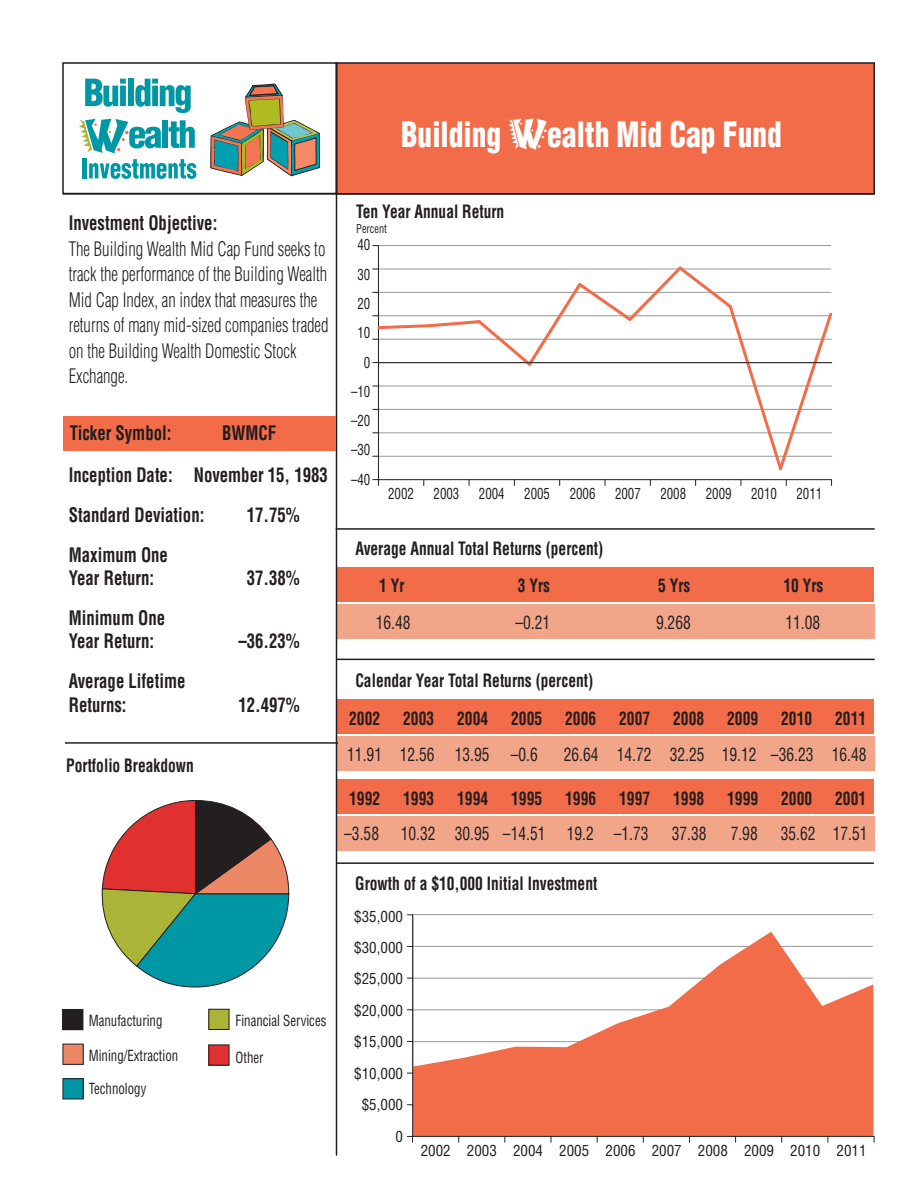
<style>
.page{position:relative;width:918px;height:1188px;background:#fff}
.page>*{position:absolute;margin:0;border:0;box-sizing:border-box;transform-origin:0 0}
.t1{font:900 condensed 34.35px "Helvetica LT Std";color:#fff;scale:.86 1}
.t2{font:300 condensed 19.5px/25.5px "Helvetica LT Std";color:#231f20;scale:.86 1}
.t3{font:700 condensed 19.5px/23.4px "Helvetica LT Std";color:#231f20;scale:.86 1}
.t4{font:700 condensed 19.5px "Helvetica LT Std";color:#201d1e;scale:.86 1}
.t5{font:700 condensed 18px "Helvetica LT Std";color:#231f20;scale:.86 1}
.t6{font:condensed 18px "Helvetica LT Std";color:#231f20;scale:.86 1}
.t7{font:condensed 15px "Helvetica LT Std";color:#231f20;scale:.86 1}
.t8{font:condensed 15px "Helvetica LT Std";color:#231f20}
.t9{font:condensed 12px "Helvetica LT Std";color:#231f20;scale:.86 1}
.s1{font-family:"Whassis ICG Frantic";font-weight:400;font-stretch:normal;font-size:43.5px}
.s2{font-weight:700}
.s3{color:#201d1e}
</style>
<div class="page">
<div style="left:336px;top:63px;width:538px;height:131px;background:#f26c49"></div>
<div style="left:336px;top:62px;width:539px;height:133px;border:1px solid #201d1e"></div>
<div style="left:62px;top:62px;width:275px;height:132px;border:2px solid #201d1e"></div>
<hr style="left:63px;top:193px;width:811px;height:2px;background:#201d1e">
<svg style="left:210px;top:84px;width:110px;height:92px"></svg>
<svg style="left:85px;top:79px;width:41px;height:28px"></svg>
<div style="left:128px;top:79px;width:6px;height:27px;background:#0097a5"></div>
<svg style="left:135px;top:79px;width:56px;height:34px"></svg>
<svg style="left:79px;top:119px;width:117px;height:60px"></svg>
<hr style="left:336px;top:528px;width:538px;height:2px;background:#201d1e">
<hr style="left:337px;top:659px;width:537px;height:1px;background:#201d1e">
<div style="left:336px;top:780px;width:538px;height:34px;background:#f26c49"></div>
<div style="left:337px;top:816px;width:538px;height:35px;background:#f1a68a"></div>
<div style="left:336px;top:700px;width:538px;height:34px;background:#f26c49"></div>
<div style="left:337px;top:736px;width:538px;height:35px;background:#f1a68a"></div>
<div style="left:336px;top:568px;width:538px;height:34px;background:#f26c49"></div>
<div style="left:337px;top:604px;width:538px;height:35px;background:#f1a68a"></div>
<hr style="left:336px;top:63px;width:1px;height:1092px;background:#201d1e">
<div style="left:63px;top:417px;width:273px;height:34px;background:#f26c49"></div>
<hr style="left:413px;top:914px;width:460px;height:1px;background:#95979a">
<svg style="left:413px;top:932px;width:460px;height:204px;fill:#f26c49"></svg>
<hr style="left:378px;top:245px;width:453px;height:1px;background:#95979a">
<hr style="left:378px;top:479px;width:454px;height:1px;background:#231f20">
<hr style="left:378px;top:246px;width:1px;height:234px;background:#231f20">
<svg style="left:373px;top:479px;width:6px;height:7px"></svg>
<hr style="left:65px;top:742px;width:273px;height:2px;background:#231f20">
<hr style="left:337px;top:862px;width:537px;height:2px;background:#231f20">
<hr style="left:412px;top:915px;width:1px;height:222px;background:#231f20">
<hr style="left:413px;top:1136px;width:461px;height:1px;background:#231f20">
<svg style="left:373px;top:266px;width:460px;height:205px"></svg>
<hr style="left:378px;top:362px;width:454px;height:1px;background:#231f20">
<svg style="left:101px;top:800px;width:188px;height:188px"></svg>
<div style="left:209px;top:1045px;width:20px;height:20px;background:#e13030"></div>
<div style="left:209px;top:1009px;width:20px;height:20px;background:#aab537"></div>
<div style="left:208px;top:1009px;width:21px;height:21px;border:1px solid #231f20"></div>
<div style="left:63px;top:1079px;width:20px;height:20px;background:#0097a5"></div>
<div style="left:63px;top:1078px;width:21px;height:21px;border:1px solid #231f20"></div>
<div style="left:63px;top:1044px;width:20px;height:20px;background:#ed8867"></div>
<div style="left:63px;top:1009px;width:20px;height:21px;background:#231f20"></div>
<div style="left:62px;top:1009px;width:21px;height:21px;border:1px solid #231f20"></div>
<p class="t1" style="left:401px;top:113px;width:444px">Building <span class="s1">W</span>ealth Mid Cap Fund</p>
<p class="t2" style="left:69px;top:210px;width:304px"><span class="s2">Investment Objective:<br></span>The Building Wealth Mid Cap Fund seeks to track the performance of the Building Wealth Mid Cap Index, an index that measures the returns of many mid-sized companies traded on the Building Wealth Domestic Stock Exchange.</p>
<p class="t4" style="left:70px;top:421px;width:120px">Ticker Symbol:</p>
<p class="t3" style="left:69px;top:413px;width:303px;line-height:40.7px;text-indent:153px"><span class="s3">BWMCF<br></span>Inception Date: November 15, 1983<br>Standard Deviation:</p>
<p class="t3" style="left:247px;top:503px;width:63px">17.75%</p>
<p class="t3" style="left:69px;top:543px;width:117px">Maximum One<br>Year Return:</p>
<p class="t3" style="left:69px;top:606px;width:114px">Minimum One<br>Year Return:</p>
<p class="t3" style="left:69px;top:669px;width:137px">Average Lifetime<br>Returns:</p>
<p class="t5" style="left:66px;top:754px;width:150px">Portfolio Breakdown</p>
<p class="t3" style="left:247px;top:566px;width:63px">37.38%</p>
<p class="t3" style="left:238px;top:629px;width:73px">–36.23%</p>
<p class="t3" style="left:238px;top:693px;width:73px">12.497%</p>
<p class="t7" style="left:89px;top:1011px;width:87px">Manufacturing</p>
<p class="t7" style="left:89px;top:1046px;width:106px">Mining/Extraction</p>
<p class="t7" style="left:89px;top:1080px;width:69px">Technology</p>
<p class="t7" style="left:236px;top:1011px;width:107px">Financial Services</p>
<p class="t7" style="left:236px;top:1048px;width:34px">Other</p>
<p class="t5" style="left:356px;top:200px;width:174px">Ten Year Annual Return</p>
<p class="t9" style="left:356px;top:221px;width:37px">Percent</p>
<p class="t7" style="left:357px;top:236px;width:17px">40</p>
<p class="t7" style="left:357px;top:265px;width:17px">30</p>
<p class="t7" style="left:357px;top:294px;width:17px">20</p>
<p class="t7" style="left:357px;top:323px;width:17px">10</p>
<p class="t7" style="left:364px;top:353px;width:9px">0</p>
<p class="t7" style="left:351px;top:382px;width:24px">–10</p>
<p class="t7" style="left:351px;top:411px;width:24px">–20</p>
<p class="t7" style="left:351px;top:441px;width:24px">–30</p>
<p class="t7" style="left:351px;top:470px;width:24px">–40</p>
<p class="t7" style="left:388px;top:484px;width:32px">2002</p>
<p class="t7" style="left:434px;top:484px;width:32px">2003</p>
<p class="t7" style="left:479px;top:484px;width:32px">2004</p>
<p class="t7" style="left:524px;top:484px;width:32px">2005</p>
<p class="t7" style="left:570px;top:484px;width:32px">2006</p>
<p class="t7" style="left:615px;top:484px;width:32px">2007</p>
<p class="t7" style="left:660px;top:484px;width:32px">2008</p>
<p class="t7" style="left:706px;top:484px;width:32px">2009</p>
<p class="t7" style="left:751px;top:484px;width:32px">2010</p>
<p class="t7" style="left:797px;top:484px;width:32px">2011</p>
<p class="t5" style="left:355px;top:537px;width:290px">Average Annual Total Returns (percent)</p>
<p class="t5" style="left:379px;top:574px;width:31px">1 Yr</p>
<p class="t5" style="left:518px;top:574px;width:39px">3 Yrs</p>
<p class="t5" style="left:658px;top:574px;width:39px">5 Yrs</p>
<p class="t5" style="left:783px;top:574px;width:48px">10 Yrs</p>
<p class="t6" style="left:376px;top:611px;width:42px">16.48</p>
<p class="t6" style="left:515px;top:611px;width:42px">–0.21</p>
<p class="t6" style="left:656px;top:611px;width:42px">9.268</p>
<p class="t6" style="left:785px;top:611px;width:42px">11.08</p>
<p class="t5" style="left:355px;top:669px;width:278px">Calendar Year Total Returns (percent)</p>
<p class="t5" style="left:349px;top:707px;width:38px">2002</p>
<p class="t5" style="left:403px;top:707px;width:38px">2003</p>
<p class="t5" style="left:457px;top:707px;width:38px">2004</p>
<p class="t5" style="left:511px;top:707px;width:38px">2005</p>
<p class="t5" style="left:565px;top:707px;width:38px">2006</p>
<p class="t5" style="left:619px;top:707px;width:38px">2007</p>
<p class="t5" style="left:673px;top:707px;width:38px">2008</p>
<p class="t5" style="left:727px;top:707px;width:38px">2009</p>
<p class="t5" style="left:781px;top:707px;width:38px">2010</p>
<p class="t5" style="left:835px;top:707px;width:38px">2011</p>
<p class="t6" style="left:347px;top:743px;width:223px">11.91 12.56 13.95 –0.6</p>
<p class="t6" style="left:564px;top:743px;width:354px">26.64 14.72 32.25 19.12 –36.23 16.48</p>
<p class="t5" style="left:349px;top:787px;width:38px">1992</p>
<p class="t5" style="left:403px;top:787px;width:38px">1993</p>
<p class="t5" style="left:457px;top:787px;width:38px">1994</p>
<p class="t5" style="left:511px;top:787px;width:38px">1995</p>
<p class="t5" style="left:565px;top:787px;width:38px">1996</p>
<p class="t5" style="left:619px;top:787px;width:38px">1997</p>
<p class="t5" style="left:673px;top:787px;width:38px">1998</p>
<p class="t5" style="left:727px;top:787px;width:38px">1999</p>
<p class="t5" style="left:781px;top:787px;width:38px">2000</p>
<p class="t5" style="left:835px;top:787px;width:38px">2001</p>
<p class="t6" style="left:344px;top:822px;width:355px">–3.58 10.32 30.95 –14.51 19.2 –1.73</p>
<p class="t6" style="left:672px;top:822px;width:42px">37.38</p>
<p class="t6" style="left:731px;top:822px;width:33px">7.98</p>
<p class="t6" style="left:781px;top:822px;width:102px">35.62 17.51</p>
<p class="t5" style="left:355px;top:872px;width:283px">Growth of a $10,000 Initial Investment</p>
<p class="t8" style="left:354px;top:907px;width:50px">$35,000</p>
<p class="t8" style="left:354px;top:938px;width:50px">$30,000</p>
<p class="t8" style="left:354px;top:970px;width:50px">$25,000</p>
<p class="t8" style="left:354px;top:1001px;width:50px">$20,000</p>
<p class="t8" style="left:354px;top:1032px;width:50px">$15,000</p>
<p class="t8" style="left:354px;top:1064px;width:50px">$10,000</p>
<p class="t8" style="left:362px;top:1095px;width:43px">$5,000</p>
<p class="t8" style="left:396px;top:1127px;width:9px">0</p>
<p class="t8" style="left:421px;top:1141px;width:447px">2002 2003 2004 2005 2006 2007 2008 2009 2010 2011</p>
</div>
